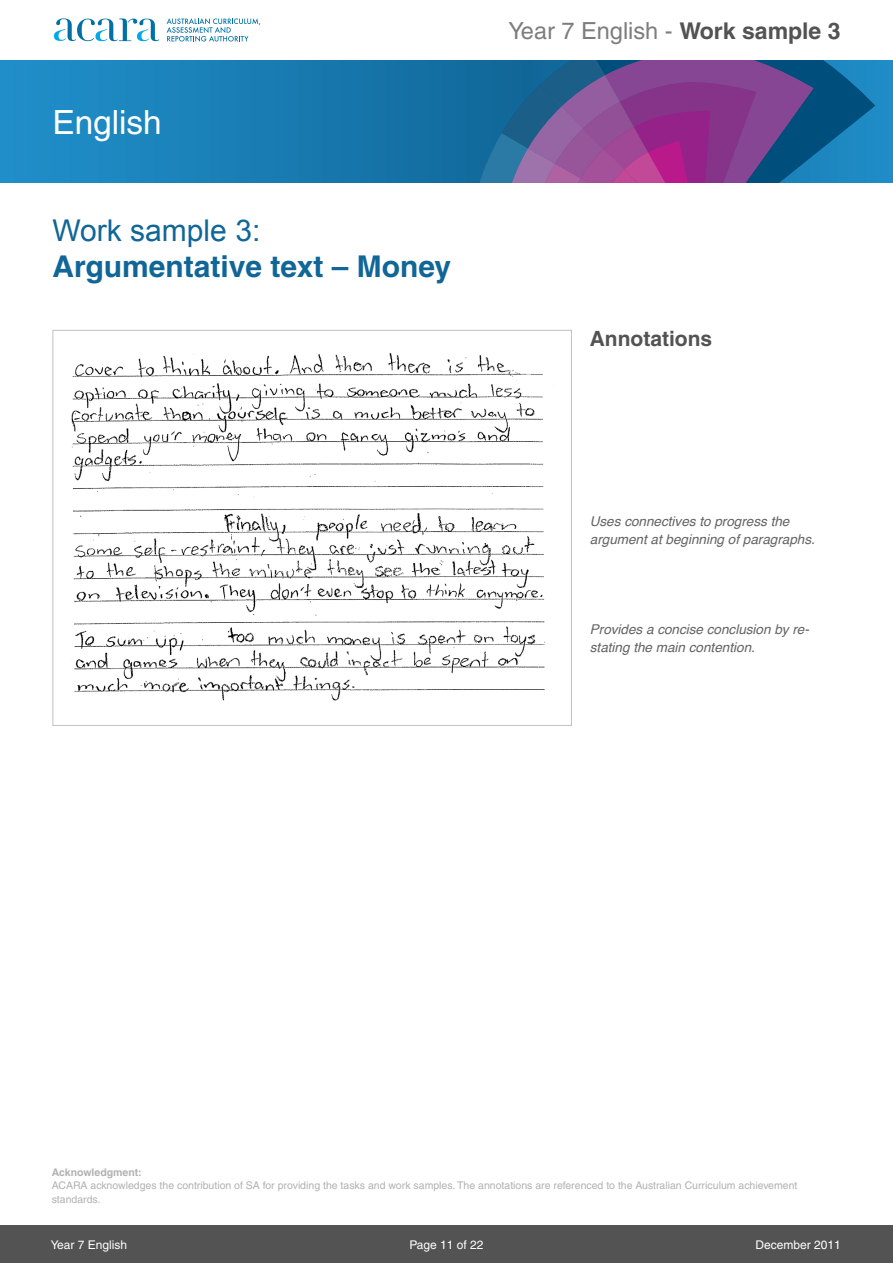
<style>
.page{position:relative;width:893px;height:1263px;background:#fff}
.page>*{position:absolute;margin:0;border:0;box-sizing:border-box;transform-origin:0 0}
.t1{font:33.3px "Helvetica";color:#fff}
.t2{font:700 30px "Helvetica";color:#106697}
.t3{font:30px "Arial";color:#106697}
.t4{font:23.55px "Helvetica";color:#7d7d7d}
.t5{font:700 21px "Helvetica";color:#535353}
.t6{font:italic 13.5px/18px "Helvetica";color:#636363}
.t7{font:12px "Helvetica";color:#fff}
.t8{font:10.5px/13.5px "Helvetica";color:#b1b1b1}
.t9{font:700 10.5px "Helvetica";color:#b1b1b1}
.s1{font-weight:700;font-size:23.1px;color:#535353}
</style>
<div class="page">
<div style="left:0;top:1225px;width:893px;height:38px;background:#535353"></div>
<svg style="left:167px;top:18px;width:93px;height:24px"></svg>
<svg style="left:54px;top:18px;width:105px;height:23px"></svg>
<svg style="left:0;top:60px;width:893px;height:123px"></svg>
<svg style="left:472px;top:60px;width:403px;height:123px"></svg>
<img style="left:71px;top:353px;width:474px;height:348px">
<h1 class="t1" style="left:52px;top:103px;width:111px">English</h1>
<h2 class="t3" style="left:52px;top:210px;width:209px">Work sample 3:</h2>
<h2 class="t2" style="left:52px;top:248px;width:400px">Argumentative text – Money</h2>
<h3 class="t4" style="left:509px;top:17px;width:334px">Year 7 English - <span class="s1">Work sample 3</span></h3>
<h3 class="t5" style="left:590px;top:326px;width:124px">Annotations</h3>
<p class="t6" style="left:590px;top:513px;width:227px">Uses connectives to progress the argument at beginning of paragraphs.</p>
<p class="t6" style="left:590px;top:621px;width:221px">Provides a concise conclusion by re&shy;stating the main contention.</p>
<p class="t9" style="left:52px;top:1166px;width:92px">Acknowledgment:</p>
<p class="t8" style="left:52px;top:1179px;width:747px">ACARA acknowledges the contribution of SA for providing the tasks and work samples. The annotations are referenced to the Australian Curriculum achievement standards.</p>
<p class="t7" style="left:51px;top:1238px;width:78px">Year 7 English</p>
<p class="t7" style="left:409px;top:1237px;width:76px">Page 11 of 22</p>
<p class="t7" style="left:755px;top:1237px;width:87px">December 2011</p>
</div>
